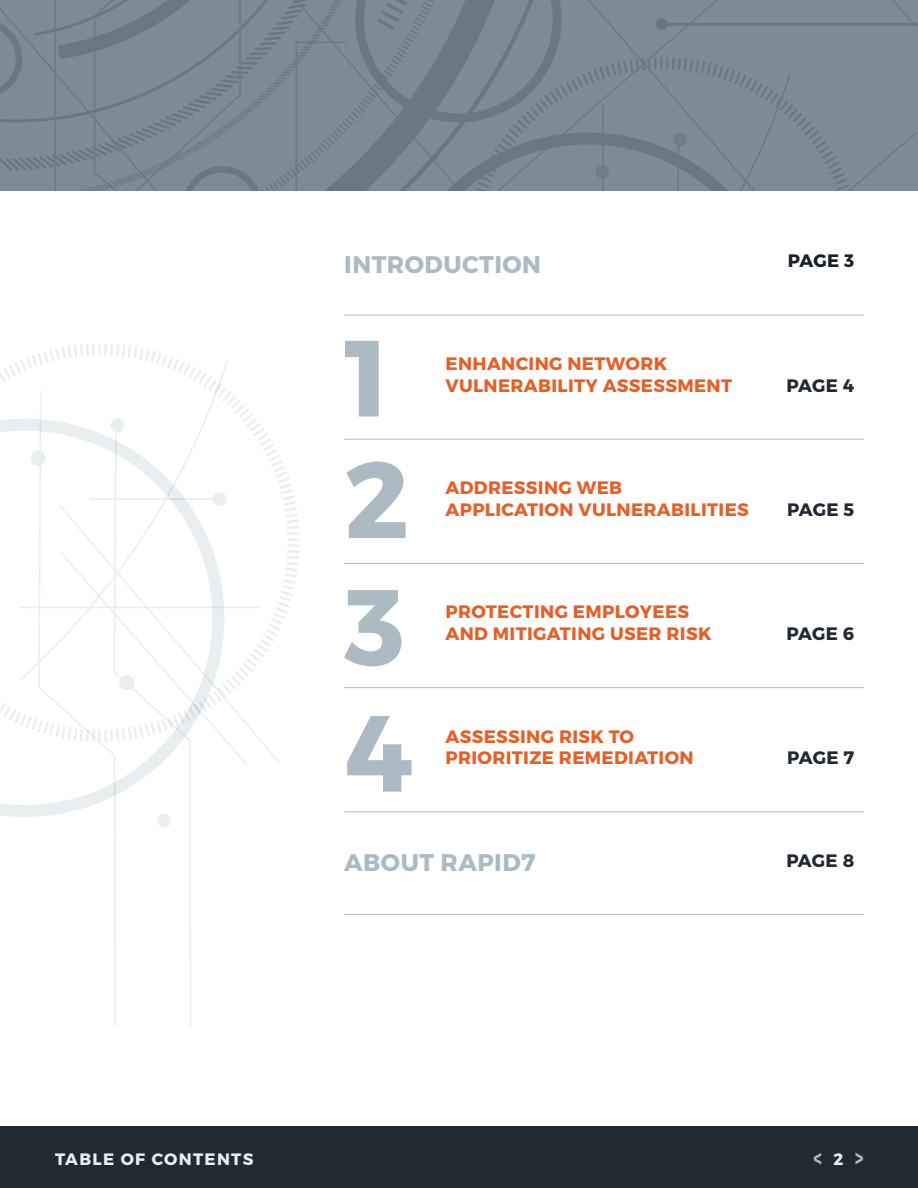
<style>
.page{position:relative;width:918px;height:1188px;background:#fff}
.page>*{position:absolute;margin:0;border:0;box-sizing:border-box;transform-origin:0 0}
.t1{font:700 108px/125.1px "Montserrat";color:#acbac3}
.t2{font:700 24px "Montserrat";letter-spacing:.02em;color:#acbac3}
.t3{font:700 22.65px "Montserrat";color:#acbac3;scale:.73 1}
.t4{font:700 18px/21.6px "Montserrat";letter-spacing:.02em;color:#e85f26}
.t5{font:700 18px "Montserrat";color:#212933}
.t6{font:700 18px "Montserrat";color:#182028}
.t7{font:700 16.5px "Montserrat";letter-spacing:.08em;color:#e9eef1}
.s1{font-size:16.5px;color:#e9eef1}
</style>
<div class="page">
<svg style="left:0;top:0;width:918px;height:190px;background:#7b8791"></svg>
<div style="left:0;top:1127px;width:918px;height:61px;background:#212933"></div>
<hr style="left:344px;top:315px;width:520px;height:1px;background:#acbac3">
<hr style="left:344px;top:439px;width:520px;height:1px;background:#acbac3">
<hr style="left:344px;top:563px;width:520px;height:1px;background:#acbac3">
<hr style="left:344px;top:687px;width:520px;height:1px;background:#acbac3">
<hr style="left:344px;top:811px;width:520px;height:1px;background:#acbac3">
<hr style="left:344px;top:914px;width:520px;height:1px;background:#acbac3">
<svg style="left:159px;top:817px;width:32px;height:209px"></svg>
<div style="left:157px;top:814px;width:14px;height:13px;background:#e9eef1;border-radius:50%"></div>
<svg style="left:114px;top:817px;width:2px;height:209px"></svg>
<svg style="left:0;top:744px;width:191px;height:73px"></svg>
<svg style="left:0;top:343px;width:300px;height:401px"></svg>
<h2 class="t2" style="left:344px;top:250px;width:198px">INTRODUCTION</h2>
<h1 class="t1" style="left:344px;top:318px;width:70px">1<br>2<br>3<br>4</h1>
<p class="t4" style="left:446px;top:353px;width:288px">ENHANCING NETWORK<br>VULNERABILITY ASSESSMENT</p>
<p class="t4" style="left:446px;top:477px;width:305px">ADDRESSING WEB<br>APPLICATION VULNERABILITIES</p>
<p class="t4" style="left:446px;top:602px;width:268px">PROTECTING EMPLOYEES<br>AND MITIGATING USER RISK</p>
<p class="t4" style="left:446px;top:726px;width:250px">ASSESSING RISK TO<br>PRIORITIZE REMEDIATION</p>
<h2 class="t2" style="left:344px;top:847px;width:193px">ABOUT RAPID7</h2>
<p class="t6" style="left:788px;top:250px;width:68px">PAGE 3</p>
<p class="t5" style="left:786px;top:374px;width:69px">PAGE 4</p>
<p class="t5" style="left:787px;top:498px;width:69px">PAGE 5</p>
<p class="t5" style="left:787px;top:622px;width:69px">PAGE 6</p>
<p class="t5" style="left:787px;top:747px;width:69px">PAGE 7</p>
<p class="t5" style="left:786px;top:849px;width:69px">PAGE 8</p>
<p class="t7" style="left:55px;top:1149px;width:200px">TABLE OF CONTENTS</p>
<p class="t3" style="left:814px;top:1144px;width:70px">&lt; <span class="s1">2</span> &gt;</p>
<p class="t7" style="left:55px;top:1149px;width:176px">SOLUTIONS GUIDE</p>
</div>
